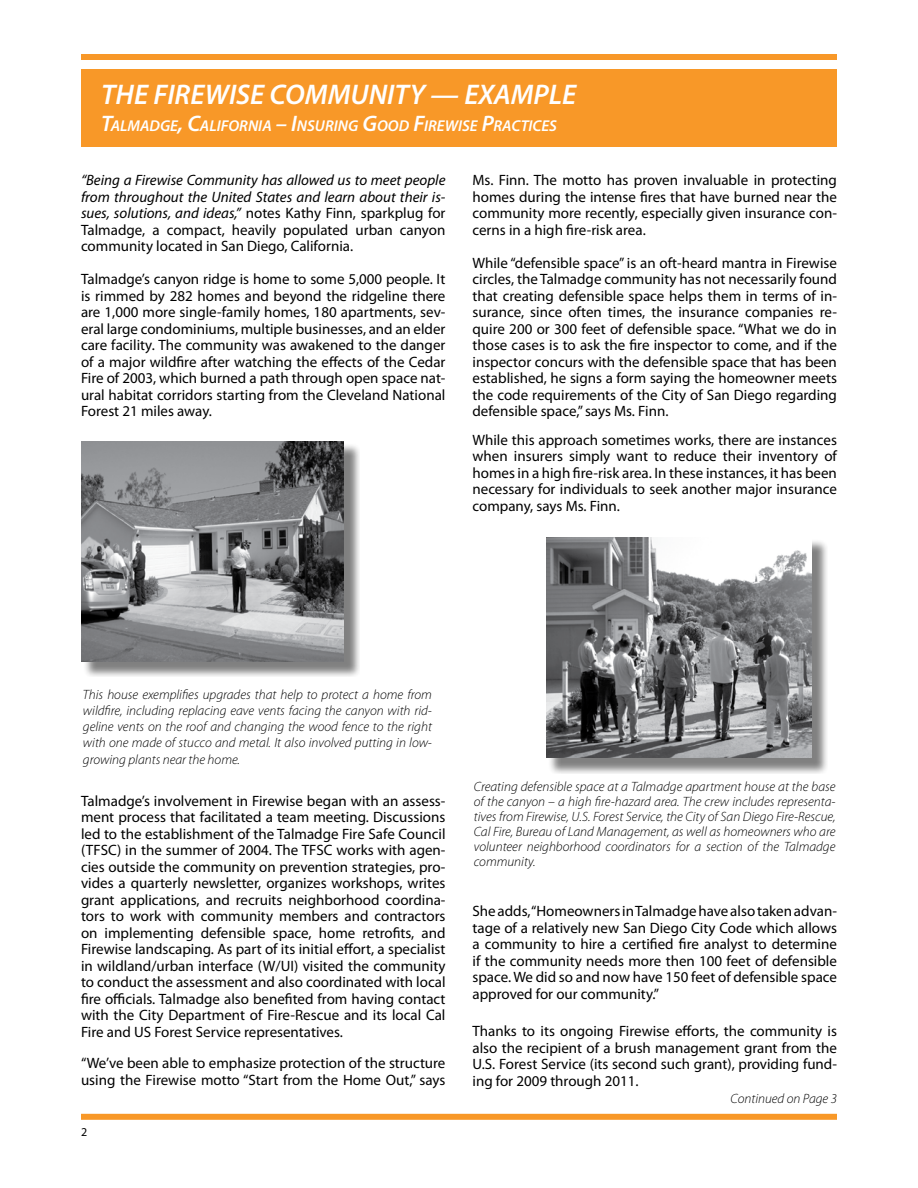
<style>
.page{position:relative;width:918px;height:1188px;background:#fff}
.page>*{position:absolute;margin:0;border:0;box-sizing:border-box;transform-origin:0 0}
.t1{font:italic 600 28.5px "Myriad Pro";color:#fff}
.t2{font:italic 600 15.75px "Myriad Pro";color:#fff}
.t3{font:15px/16.5px "Myriad Pro";color:#000;text-align:justify}
.t4{font:italic 15px/16.5px "Myriad Pro";color:#000;text-align:justify}
.t5{font:italic 300 13.5px/15px "Myriad Pro";color:#000;text-align:justify}
.t6{font:12px "Myriad Pro";color:#000}
.s1{font-size:22.5px}
.s2{font-style:normal}
</style>
<div class="page">
<div style="left:81px;top:54px;width:756px;height:6px;background:#f89828"></div>
<div style="left:81px;top:69px;width:756px;height:77px;background:#f89828"></div>
<div style="left:81px;top:1114px;width:756px;height:6px;background:#f89828"></div>
<div style="left:81px;top:441px;width:278px;height:236px;background:#000;opacity:.5"></div>
<img style="left:81px;top:441px;width:263px;height:220px">
<div style="left:546px;top:538px;width:282px;height:236px;background:#000;opacity:.5"></div>
<img style="left:546px;top:538px;width:266px;height:220px">
<h1 class="t1" style="left:101px;top:76px;width:477px">THE FIREWISE COMMUNITY — EXAMPLE</h1>
<p class="t2" style="left:101px;top:116px;width:457px"><span class="s1">T</span>ALMADGE<span class="s1">, C</span>ALIFORNIA <span class="s1">– I</span>NSURING <span class="s1">G</span>OOD <span class="s1">F</span>IREWISE <span class="s1">P</span>RACTICES</p>
<p class="t4" style="left:81px;top:172px;width:366px">“Being a Firewise Community has allowed us to meet people from throughout the United States and learn about their is&shy;sues, solutions, and ideas,” <span class="s2">notes Kathy Finn, sparkplug for Talmadge, a compact, heavily populated urban canyon community located in San Diego, California.</span></p>
<p class="t3" style="left:81px;top:271px;width:366px">Talmadge’s canyon ridge is home to some 5,000 people. It is rimmed by 282 homes and beyond the ridgeline there are 1,000 more single-family homes, 180 apartments, sev&shy;eral large condominiums, multiple businesses, and an elder care facility. The community was awakened to the danger of a major wildfire after watching the effects of the Cedar Fire of 2003, which burned a path through open space nat&shy;ural habitat corridors starting from the Cleveland National Forest 21 miles away.</p>
<p class="t3" style="left:472px;top:172px;width:366px">Ms. Finn. The motto has proven invaluable in protecting homes during the intense fires that have burned near the community more recently, especially given insurance con&shy;cerns in a high fire-risk area.</p>
<p class="t3" style="left:472px;top:254px;width:366px">While “defensible space” is an oft-heard mantra in Firewise circles, the Talmadge community has not necessarily found that creating defensible space helps them in terms of in&shy;surance, since often times, the insurance companies re&shy;quire 200 or 300 feet of defensible space. “What we do in those cases is to ask the fire inspector to come, and if the inspector concurs with the defensible space that has been established, he signs a form saying the homeowner meets the code requirements of the City of San Diego regarding defensible space,” says Ms. Finn.</p>
<p class="t3" style="left:473px;top:431px;width:366px">While this approach sometimes works, there are instances when insurers simply want to reduce their inventory of homes in a high fire-risk area. In these instances, it has been necessary for individuals to seek another major insurance company, says Ms. Finn.</p>
<p class="t5" style="left:83px;top:686px;width:351px;line-height:16.2px">This house exemplifies upgrades that help to protect a home from wildfire, including replacing eave vents facing the canyon with rid&shy;geline vents on the roof and changing the wood fence to the right with one made of stucco and metal. It also involved putting in low&shy;growing plants near the home.</p>
<p class="t3" style="left:81px;top:792px;width:366px">Talmadge’s involvement in Firewise began with an assess&shy;ment process that facilitated a team meeting. Discussions led to the establishment of the Talmadge Fire Safe Council (TFSC) in the summer of 2004. The TFSC works with agen&shy;cies outside the community on prevention strategies, pro&shy;vides a quarterly newsletter, organizes workshops, writes grant applications, and recruits neighborhood coordina&shy;tors to work with community members and contractors on implementing defensible space, home retrofits, and Firewise landscaping. As part of its initial effort, a specialist in wildland/urban interface (W/UI) visited the community to conduct the assessment and also coordinated with local fire officials. Talmadge also benefited from having contact with the City Department of Fire-Rescue and its local Cal Fire and US Forest Service representatives.</p>
<p class="t3" style="left:81px;top:1055px;width:366px">“We’ve been able to emphasize protection of the structure using the Firewise motto “Start from the Home Out,” says</p>
<p class="t6" style="left:81px;top:1125px;width:8px">2</p>
<p class="t5" style="left:474px;top:779px;width:363px">Creating defensible space at a Talmadge apartment house at the base of the canyon – a high fire-hazard area. The crew includes representa&shy;tives from Firewise, U.S. Forest Service, the City of San Diego Fire-Rescue, Cal Fire, Bureau of Land Management, as well as homeowners who are volunteer neighborhood coordinators for a section of the Talmadge community.</p>
<p class="t3" style="left:473px;top:902px;width:366px">She adds, “Homeowners in Talmadge have also taken advan&shy;tage of a relatively new San Diego City Code which allows a community to hire a certified fire analyst to determine if the community needs more then 100 feet of defensible space. We did so and now have 150 feet of defensible space approved for our community.”</p>
<p class="t3" style="left:473px;top:1022px;width:366px">Thanks to its ongoing Firewise efforts, the community is also the recipient of a brush management grant from the U.S. Forest Service (its second such grant), providing fund&shy;ing for 2009 through 2011.</p>
<p class="t5" style="left:731px;top:1091px;width:108px">Continued on Page 3</p>
</div>
